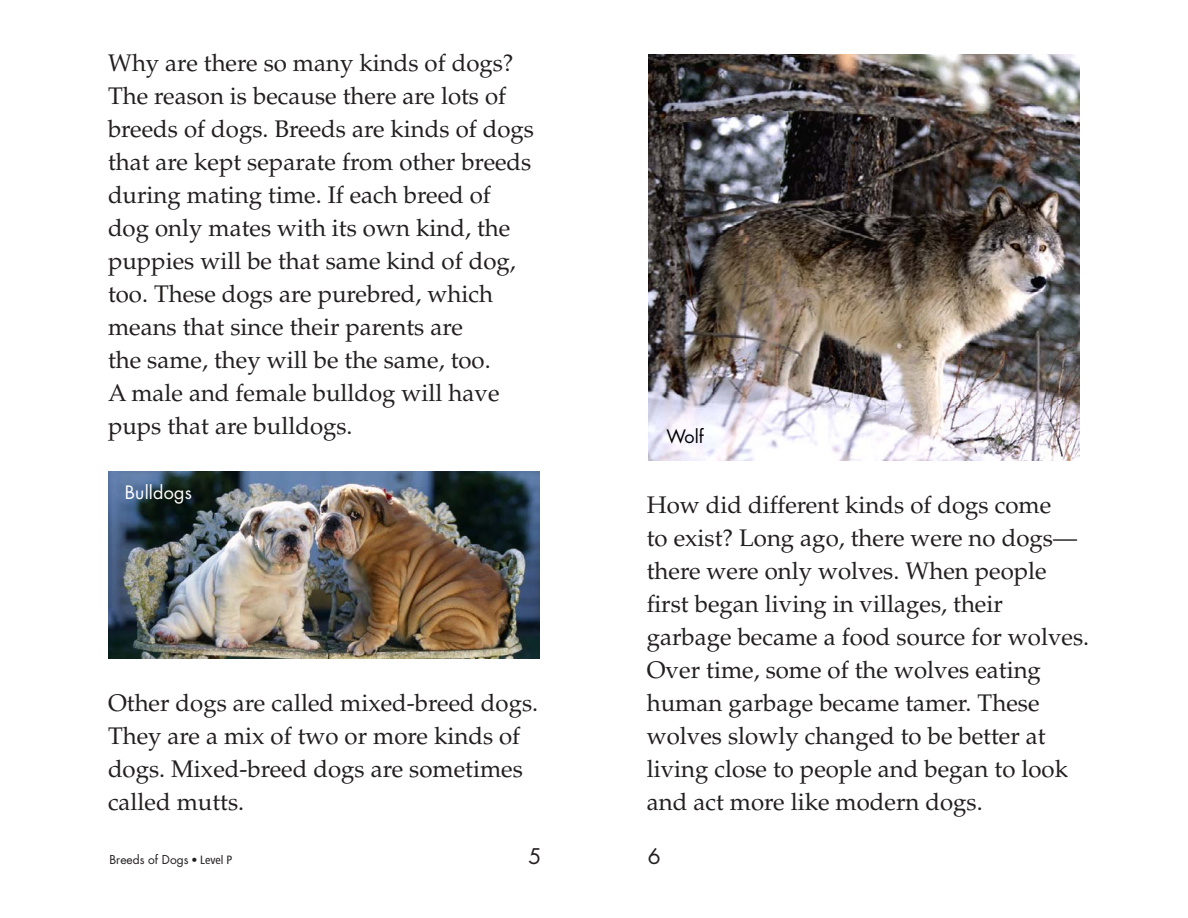
<style>
.page{position:relative;width:1188px;height:918px;background:#fff}
.page>*{position:absolute;margin:0;border:0;box-sizing:border-box;transform-origin:0 0}
.t1{font:24px/33px "Palatino LT Std";color:#231f20}
.t2{font:21px "Razfutura";color:#231f20}
.t3{font:18px "Futura Std";letter-spacing:.01em;color:#fff}
.t4{font:18px "Futura Std";color:#000}
.t5{font:12px "Futura Std";color:#231f20}
.s1{font-family:"Frutiger LT Std";font-stretch:condensed}
</style>
<div class="page">
<img style="left:648px;top:54px;width:432px;height:406px">
<img style="left:108px;top:471px;width:432px;height:187px">
<p class="t1" style="left:108px;top:47px;width:428px">Why are there so many kinds of dogs?<br>The reason is because there are lots of breeds of dogs. Breeds are kinds of dogs that are kept separate from other breeds during mating time. If each breed of dog only mates with its own kind, the puppies will be that same kind of dog, too. These dogs are purebred, which means that since their parents are<br>the same, they will be the same, too.<br>A male and female bulldog will have pups that are bulldogs.</p>
<p class="t3" style="left:125px;top:481px;width:68px">Bulldogs</p>
<p class="t1" style="left:108px;top:687px;width:432px">Other dogs are called mixed-breed dogs.<br>They are a mix of two or more kinds of dogs. Mixed-breed dogs are sometimes called mutts.</p>
<p class="t4" style="left:666px;top:425px;width:39px">Wolf</p>
<p class="t1" style="left:647px;top:489px;width:444px">How did different kinds of dogs come<br>to exist? Long ago, there were no dogs— there were only wolves. When people first began living in villages, their garbage became a food source for wolves.<br>Over time, some of the wolves eating human garbage became tamer. These wolves slowly changed to be better at living close to people and began to look and act more like modern dogs.</p>
<p class="t5" style="left:110px;top:852px;width:124px">Breeds of Dogs <span class="s1">• Level P</span></p>
<p class="t2" style="left:529px;top:842px;width:14px">5</p>
<p class="t2" style="left:648px;top:842px;width:14px">6</p>
</div>
